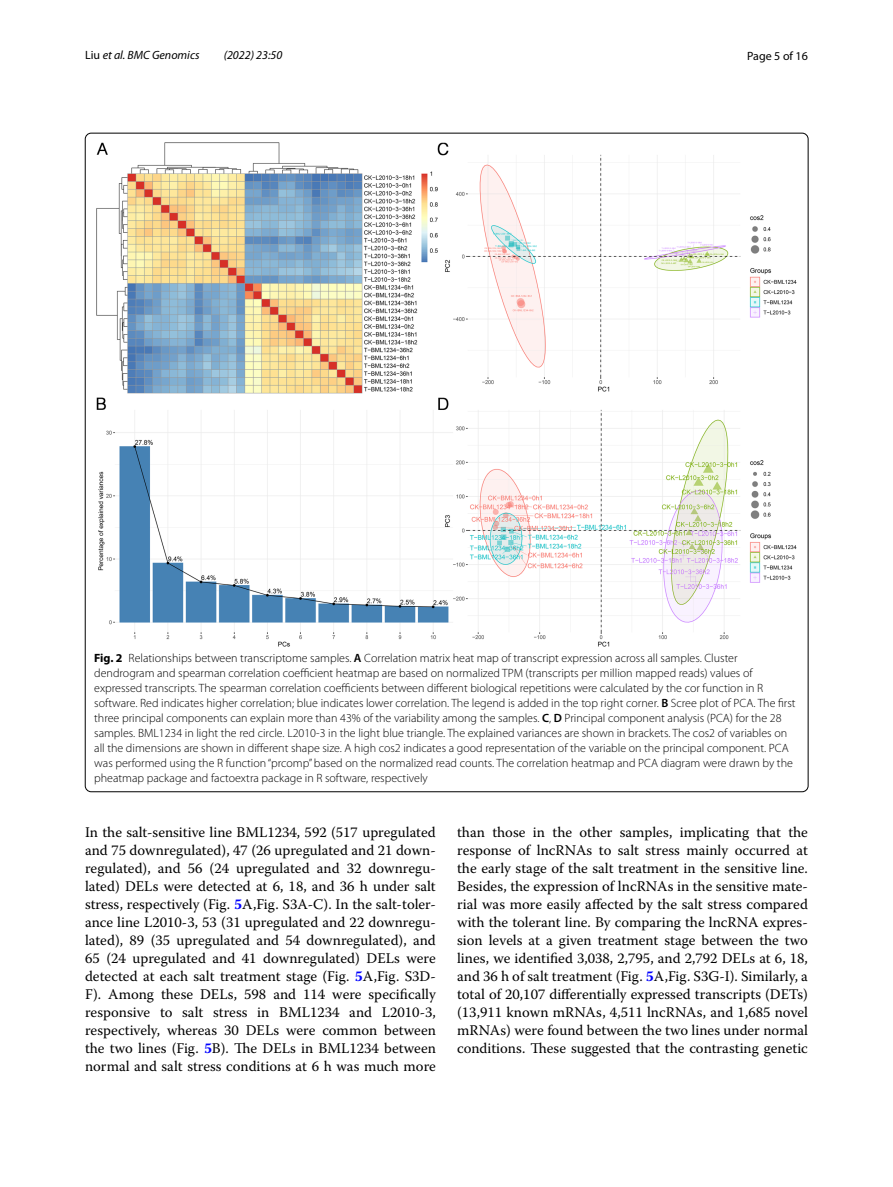
<style>
.page{position:relative;width:893px;height:1187px;background:#fff}
.page>*{position:absolute;margin:0;border:0;box-sizing:border-box;transform-origin:0 0}
.t1{font:14.7px/18px "Warnock Pro";color:#000;text-align:justify}
.t2{font:300 12px/15px "Myriad Pro";color:#000}
.t3{font:italic 12px "Myriad Pro";color:#000}
.t4{font:12px "Myriad Pro";color:#000}
.s1{font-style:normal}
.s2{font-weight:700}
.s3{font-weight:600}
.s4{font-weight:700;color:#00f}
</style>
<div class="page">
<img style="left:96px;top:142px;width:701px;height:505px">
<p class="t3" style="left:85px;top:48px;width:116px"><span class="s1">Liu</span> et al. BMC Genomics</p>
<p class="t3" style="left:224px;top:48px;width:60px">(2022) 23:50</p>
<p class="t4" style="left:747px;top:48px;width:62px">Page 5 of 16</p>
<p class="t2" style="left:94px;top:650px;width:703px"><span class="s2">Fig. 2</span> Relationships between transcriptome samples. <span class="s3">A</span> Correlation matrix heat map of transcript expression across all samples. Cluster dendrogram and spearman correlation coefficient heatmap are based on normalized TPM (transcripts per million mapped reads) values of expressed transcripts. The spearman correlation coefficients between different biological repetitions were calculated by the cor function in R software. Red indicates higher correlation; blue indicates lower correlation. The legend is added in the top right corner. <span class="s3">B</span> Scree plot of PCA. The first three principal components can explain more than 43% of the variability among the samples. <span class="s3">C</span>, <span class="s3">D</span> Principal component analysis (PCA) for the 28 samples. BML1234 in light the red circle. L2010-3 in the light blue triangle. The explained variances are shown in brackets. The cos2 of variables on all the dimensions are shown in different shape size. A high cos2 indicates a good representation of the variable on the principal component. PCA was performed using the R function “prcomp” based on the normalized read counts. The correlation heatmap and PCA diagram were drawn by the pheatmap package and factoextra package in R software, respectively</p>
<p class="t1" style="left:85px;top:822px;width:352px">In the salt-sensitive line BML1234, 592 (517 upregulated and 75 downregulated), 47 (26 upregulated and 21 down&shy;regulated), and 56 (24 upregulated and 32 downregu&shy;lated) DELs were detected at 6, 18, and 36 h under salt stress, respectively (Fig. <span class="s4">5</span>A,Fig. S3A-C). In the salt-toler&shy;ance line L2010-3, 53 (31 upregulated and 22 downregu&shy;lated), 89 (35 upregulated and 54 downregulated), and 65 (24 upregulated and 41 downregulated) DELs were detected at each salt treatment stage (Fig. <span class="s4">5</span>A,Fig. S3D-F). Among these DELs, 598 and 114 were specifically responsive to salt stress in BML1234 and L2010-3, respectively, whereas 30 DELs were common between the two lines (Fig. <span class="s4">5</span>B). The DELs in BML1234 between normal and salt stress conditions at 6 h was much more</p>
<p class="t1" style="left:457px;top:822px;width:352px">than those in the other samples, implicating that the response of lncRNAs to salt stress mainly occurred at the early stage of the salt treatment in the sensitive line.<br>Besides, the expression of lncRNAs in the sensitive mate&shy;rial was more easily affected by the salt stress compared with the tolerant line. By comparing the lncRNA expres&shy;sion levels at a given treatment stage between the two lines, we identified 3,038, 2,795, and 2,792 DELs at 6, 18, and 36 h of salt treatment (Fig. <span class="s4">5</span>A,Fig. S3G-I). Similarly, a total of 20,107 differentially expressed transcripts (DETs) (13,911 known mRNAs, 4,511 lncRNAs, and 1,685 novel mRNAs) were found between the two lines under normal conditions. These suggested that the contrasting genetic</p>
</div>
